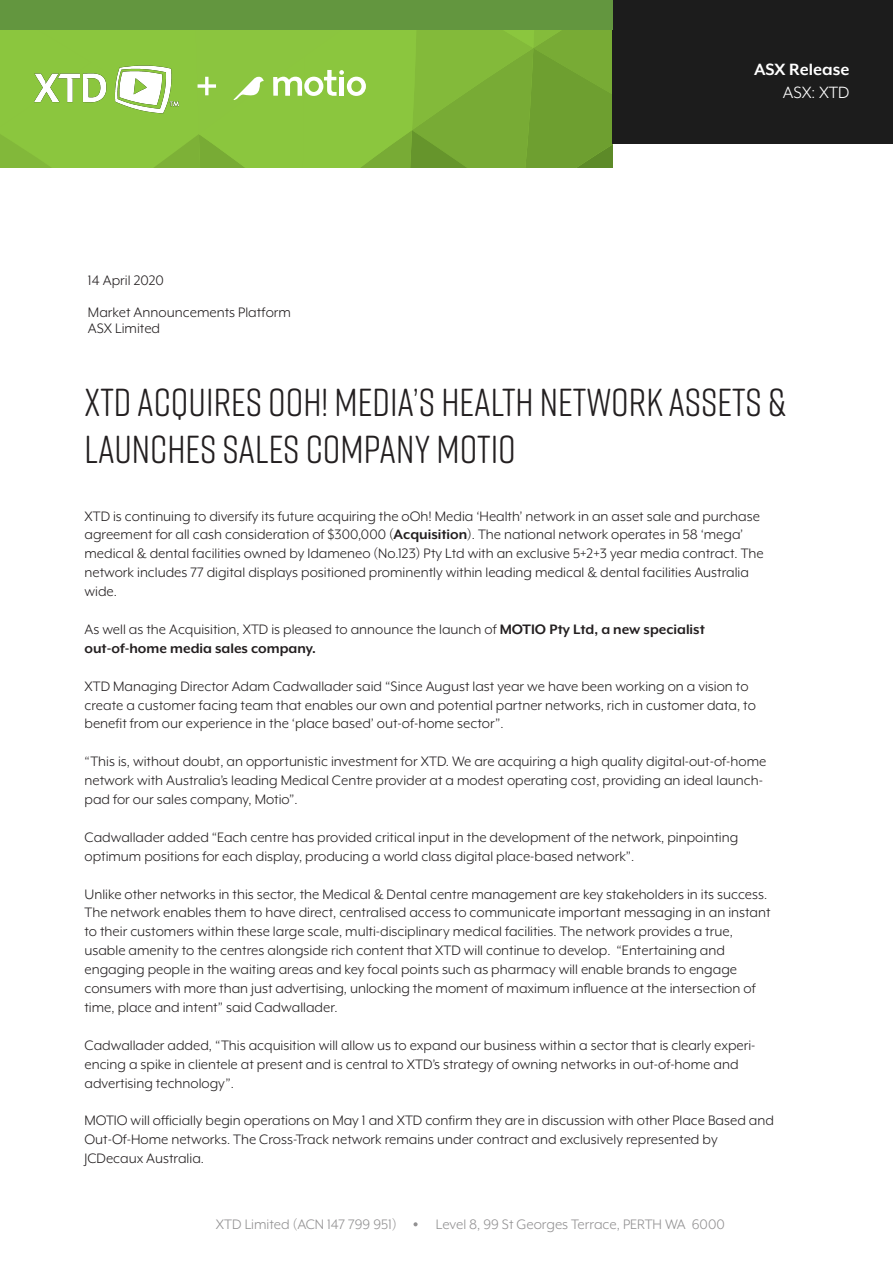
<style>
.page{position:relative;width:893px;height:1263px;background:#fff}
.page>*{position:absolute;margin:0;border:0;box-sizing:border-box;transform-origin:0 0}
.t1{font:700 51.3px "Mr Eaves XL Mod OT";color:#fff}
.t2{font:39px/46.8px "Rift Soft";color:#231f20}
.t3{font:700 18.75px "Mr Eaves XL Mod OT";color:#fff}
.t4{font:18.75px "Mr Eaves XL Mod OT";color:#fff}
.t5{font:15.75px/18.9px "Mr Eaves XL Mod OT";color:#231f20}
.t6{font:15.75px "Mr Eaves XL Mod OT";color:#929192}
.s1{font-weight:700}
</style>
<div class="page">
<div style="left:612px;top:0;width:281px;height:143px;background:#1c1c1c"></div>
<svg style="left:0;top:29px;width:612px;height:139px"></svg>
<svg style="left:413px;top:1222px;width:5px;height:4px"></svg>
<img style="left:29px;top:59px;width:156px;height:60px">
<div style="left:0;top:0;width:612px;height:29px;background:#63963f"></div>
<p class="t3" style="left:754px;top:60px;width:97px">ASX Release</p>
<h1 class="t1" style="left:196px;top:60px;width:24px">+</h1>
<p class="t4" style="left:783px;top:83px;width:68px">ASX: XTD</p>
<p class="t5" style="left:88px;top:265px;width:205px;line-height:32px">14 April 2020<br>Market Announcements Platform</p>
<p class="t5" style="left:88px;top:319px;width:74px">ASX Limited</p>
<h2 class="t2" style="left:85px;top:378px;width:703px">XTD ACQUIRES OOH! MEDIA’S HEALTH NETWORK ASSETS &amp;<br>LAUNCHES SALES COMPANY MOTIO</h2>
<p class="t5" style="left:85px;top:506px;width:681px">XTD is continuing to diversify its future acquiring the oOh! Media ‘Health’ network in an asset sale and purchase agreement for all cash consideration of $300,000 (<span class="s1">Acquisition</span>). The national network operates in 58 ‘mega’ medical &amp; dental facilities owned by Idameneo (No.123) Pty Ltd with an exclusive 5+2+3 year media contract. The network includes 77 digital displays positioned prominently within leading medical &amp; dental facilities Australia wide.</p>
<p class="t5" style="left:85px;top:620px;width:622px">As well as the Acquisition, XTD is pleased to announce the launch of <span class="s1">MOTIO Pty Ltd, a new specialist out-of-home media sales company.</span></p>
<p class="t5" style="left:85px;top:676px;width:673px">XTD Managing Director Adam Cadwallader said “Since August last year we have been working on a vision to create a customer facing team that enables our own and potential partner networks, rich in customer data, to benefit from our experience in the ‘place based’ out-of-home sector”.</p>
<p class="t5" style="left:85px;top:752px;width:683px">“This is, without doubt, an opportunistic investment for XTD. We are acquiring a high quality digital-out-of-home network with Australia’s leading Medical Centre provider at a modest operating cost, providing an ideal launch&shy;pad for our sales company, Motio”.</p>
<p class="t5" style="left:85px;top:828px;width:655px">Cadwallader added “Each centre has provided critical input in the development of the network, pinpointing optimum positions for each display, producing a world class digital place-based network”.</p>
<p class="t5" style="left:85px;top:884px;width:688px">Unlike other networks in this sector, the Medical &amp; Dental centre management are key stakeholders in its success.<br>The network enables them to have direct, centralised access to communicate important messaging in an instant to their customers within these large scale, multi-disciplinary medical facilities. The network provides a true, usable amenity to the centres alongside rich content that XTD will continue to develop. “Entertaining and engaging people in the waiting areas and key focal points such as pharmacy will enable brands to engage consumers with more than just advertising, unlocking the moment of maximum influence at the intersection of time, place and intent” said Cadwallader.</p>
<p class="t5" style="left:85px;top:1035px;width:672px">Cadwallader added, “This acquisition will allow us to expand our business within a sector that is clearly experi&shy;encing a spike in clientele at present and is central to XTD’s strategy of owning networks in out-of-home and advertising technology”.</p>
<p class="t5" style="left:85px;top:1111px;width:691px">MOTIO will officially begin operations on May 1 and XTD confirm they are in discussion with other Place Based and<br>Out-Of-Home networks. The Cross-Track network remains under contract and exclusively represented by<br>JCDecaux Australia.</p>
<p class="t6" style="left:216px;top:1216px;width:182px">XTD Limited (ACN 147 799 951)</p>
<p class="t6" style="left:436px;top:1216px;width:290px">Level 8, 99 St Georges Terrace, PERTH WA 6000</p>
</div>
